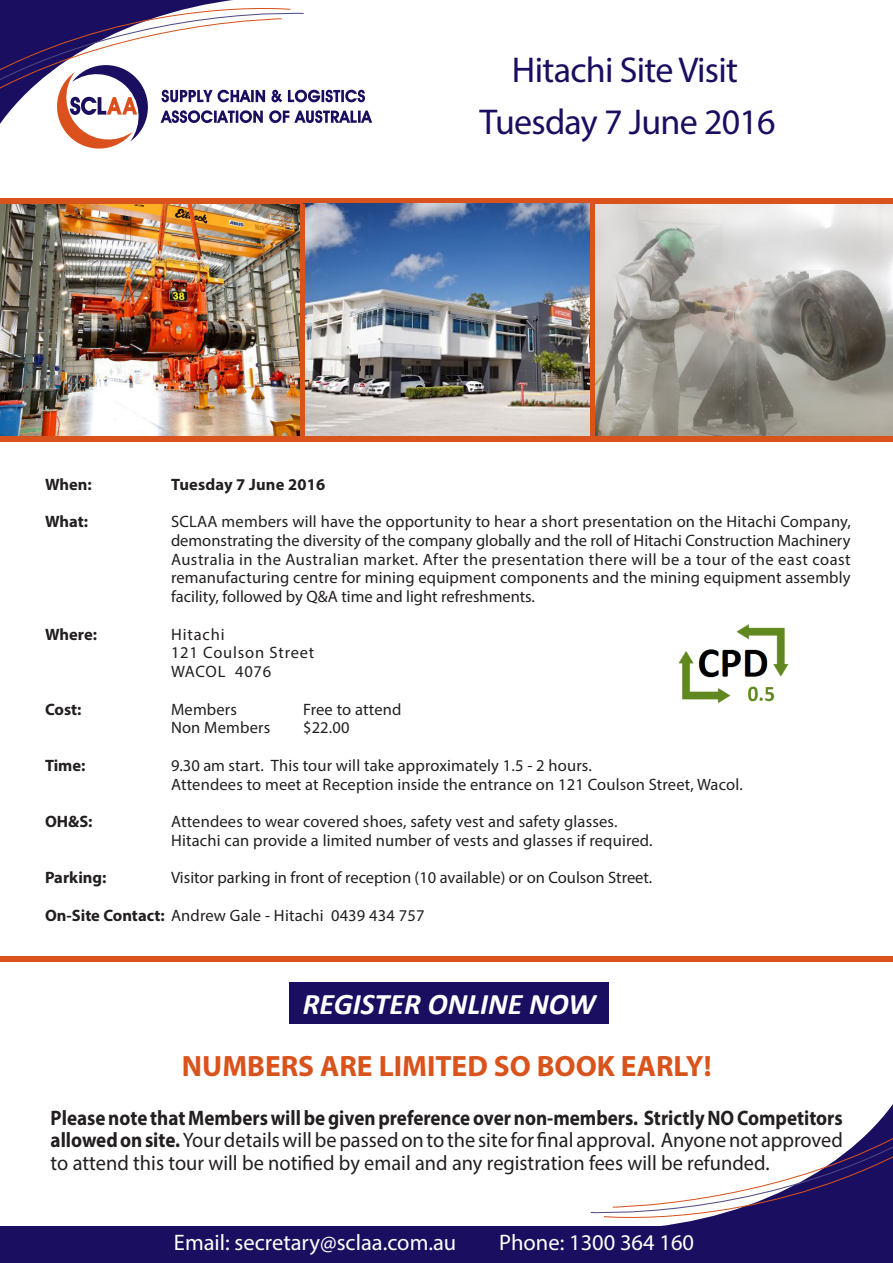
<style>
.page{position:relative;width:893px;height:1263px;background:#fff}
.page>*{position:absolute;margin:0;border:0;box-sizing:border-box;transform-origin:0 0}
.t1{font:36px "Myriad Pro";letter-spacing:-.02em;color:#1a0e60}
.t2{font:italic 700 30px "Calibri";color:#fff}
.t3{font:700 29.4px "Myriad Pro";color:#d9531c}
.t4{font:22.5px "Myriad Pro";color:#fff}
.t5{font:21px/22.5px "Myriad Pro";color:#231f20;text-align:justify}
.t6{font:16.5px/18.8px "Myriad Pro";letter-spacing:.01em;color:#231f20;text-align:justify}
.t7{font:700 16.5px "Myriad Pro";color:#231f20}
.t8{font:16.5px "Myriad Pro";letter-spacing:.05em;color:#231f20}
.s1{font-weight:700}
</style>
<div class="page">
<svg style="left:865px;top:1104px;width:28px;height:32px"></svg>
<svg style="left:590px;top:1136px;width:303px;height:90px"></svg>
<div style="left:0;top:957px;width:893px;height:5px;background:#d9531c"></div>
<div style="left:0;top:1226px;width:893px;height:37px;background:#1a0e60"></div>
<div style="left:289px;top:982px;width:320px;height:42px;background:#1a0e60"></div>
<img style="left:678px;top:624px;width:111px;height:79px">
<svg style="left:0;top:0;width:372px;height:149px"></svg>
<img style="left:1px;top:204px;width:299px;height:232px">
<img style="left:594px;top:203px;width:299px;height:233px">
<div style="left:0;top:198px;width:893px;height:5px;background:#d9531c"></div>
<div style="left:0;top:436px;width:893px;height:6px;background:#d9531c"></div>
<img style="left:305px;top:204px;width:284px;height:231px">
<div style="left:300px;top:204px;width:5px;height:231px;background:#d9531c"></div>
<hr style="left:590px;top:204px;width:4px;height:232px;background:#d9531c">
<p class="t1" style="left:512px;top:47px;width:228px">Hitachi Site Visit</p>
<p class="t1" style="left:479px;top:100px;width:298px">Tuesday 7 June 2016</p>
<p class="t7" style="left:45px;top:473px;width:48px">When:</p>
<p class="t7" style="left:171px;top:473px;width:156px">Tuesday 7 June 2016</p>
<p class="t7" style="left:45px;top:511px;width:45px">What:</p>
<p class="t6" style="left:171px;top:512px;width:681px">SCLAA members will have the opportunity to hear a short presentation on the Hitachi Company, demonstrating the diversity of the company globally and the roll of Hitachi Construction Machinery Australia in the Australian market. After the presentation there will be a tour of the east coast remanufacturing centre for mining equipment components and the mining equipment assembly facility, followed by Q&amp;A time and light refreshments.</p>
<p class="t7" style="left:45px;top:623px;width:54px">Where:</p>
<p class="t8" style="left:171px;top:624px;width:55px">Hitachi</p>
<p class="t8" style="left:171px;top:643px;width:145px">121 Coulson Street</p>
<p class="t8" style="left:171px;top:661px;width:102px">WACOL 4076</p>
<p class="t7" style="left:45px;top:698px;width:38px">Cost:</p>
<p class="t6" style="left:171px;top:699px;width:67px">Members</p>
<p class="t6" style="left:303px;top:699px;width:100px">Free to attend</p>
<p class="t6" style="left:171px;top:718px;width:101px">Non Members</p>
<p class="t6" style="left:303px;top:718px;width:48px">$22.00</p>
<p class="t7" style="left:45px;top:755px;width:42px">Time:</p>
<p class="t6" style="left:171px;top:756px;width:422px">9.30 am start. This tour will take approximately 1.5 - 2 hours.</p>
<p class="t6" style="left:171px;top:774px;width:573px">Attendees to meet at Reception inside the entrance on 121 Coulson Street, Wacol.</p>
<p class="t7" style="left:45px;top:811px;width:49px">OH&amp;S:</p>
<p class="t6" style="left:171px;top:812px;width:448px">Attendees to wear covered shoes, safety vest and safety glasses.</p>
<p class="t6" style="left:171px;top:831px;width:483px">Hitachi can provide a limited number of vests and glasses if required.</p>
<p class="t7" style="left:45px;top:867px;width:63px">Parking:</p>
<p class="t6" style="left:171px;top:868px;width:483px">Visitor parking in front of reception (10 available) or on Coulson Street.</p>
<p class="t6" style="left:45px;top:906px;width:381px"><span class="s1">On-Site Contact:</span> Andrew Gale - Hitachi 0439 434 757</p>
<p class="t2" style="left:303px;top:985px;width:295px">REGISTER ONLINE NOW</p>
<p class="t3" style="left:182px;top:1047px;width:531px">NUMBERS ARE LIMITED SO BOOK EARLY!</p>
<p class="t5" style="left:51px;top:1106px;width:794px"><span class="s1">Please note that Members will be given preference over non-members. Strictly NO Competitors allowed on site.</span> Your details will be passed on to the site for final approval. Anyone not approved to attend this tour will be notified by email and any registration fees will be refunded.</p>
<p class="t4" style="left:174px;top:1229px;width:284px">Email: secretary@sclaa.com.au</p>
<p class="t4" style="left:499px;top:1229px;width:196px">Phone: 1300 364 160</p>
</div>
